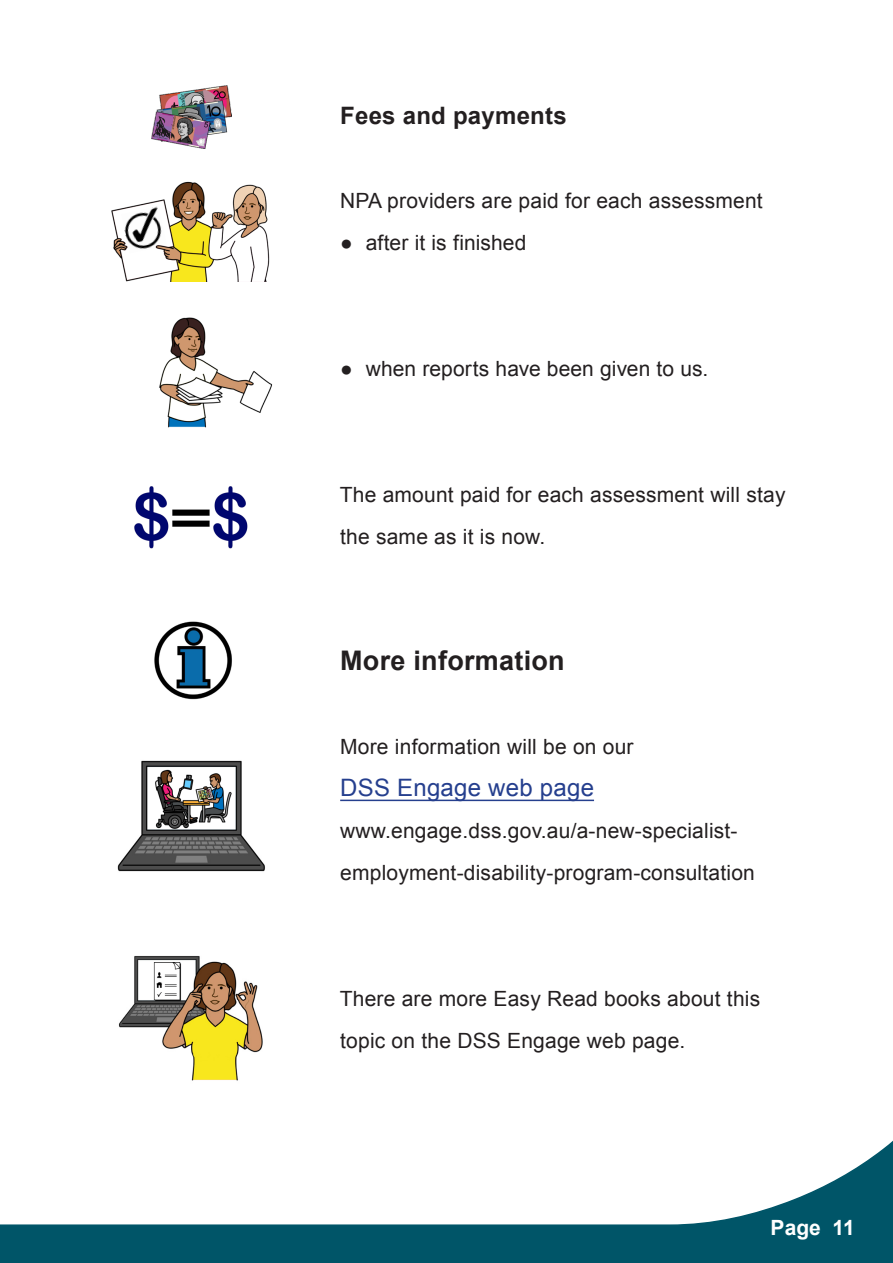
<style>
.page{position:relative;width:893px;height:1263px;background:#fff}
.page>*{position:absolute;margin:0;border:0;box-sizing:border-box;transform-origin:0 0}
.t1{font:700 27px "Arial";letter-spacing:.01em;color:#231f20}
.Body{font:24px "Arial";letter-spacing:.01em;color:#253f8e}
.t2{font:700 24px "Arial";letter-spacing:.01em;color:#231f20}
.Body-2{font:21px/42px "Arial";letter-spacing:.01em;color:#231f20}
.t3{font:700 21px "Arial";color:#fff}
</style>
<div class="page">
<svg style="left:0;top:1140px;width:893px;height:123px"></svg>
<hr style="left:340px;top:800px;width:254px;height:1px;background:#253f8e">
<img style="left:151px;top:86px;width:81px;height:62px">
<img style="left:111px;top:181px;width:159px;height:100px">
<img style="left:121px;top:206px;width:46px;height:47px">
<img style="left:159px;top:317px;width:113px;height:111px">
<img style="left:134px;top:486px;width:34px;height:63px">
<img style="left:213px;top:486px;width:35px;height:63px">
<img style="left:168px;top:509px;width:42px;height:21px">
<img style="left:154px;top:621px;width:78px;height:79px">
<img style="left:117px;top:760px;width:148px;height:112px">
<img style="left:151px;top:767px;width:84px;height:64px">
<img style="left:119px;top:956px;width:144px;height:125px">
<img style="left:152px;top:963px;width:31px;height:38px">
<h3 class="t2" style="left:340px;top:100px;width:228px">Fees and payments</h3>
<p class="Body-2" style="left:340px;top:180px;width:424px">NPA providers are paid for each assessment</p>
<p class="Body-2" style="left:340px;top:222px;width:188px">● after it is finished</p>
<p class="Body-2" style="left:340px;top:348px;width:370px">● when reports have been given to us.</p>
<p class="Body-2" style="left:340px;top:474px;width:447px">The amount paid for each assessment will stay the same as it is now.</p>
<h2 class="t1" style="left:340px;top:643px;width:226px">More information</h2>
<p class="Body-2" style="left:340px;top:726px;width:295px">More information will be on our</p>
<p class="Body" style="left:340px;top:772px;width:255px">DSS Engage web page</p>
<p class="Body-2" style="left:340px;top:810px;width:416px">www.engage.dss.gov.au/a-new-specialist&shy;employment-disability-program-consultation</p>
<p class="Body-2" style="left:340px;top:978px;width:422px">There are more Easy Read books about this topic on the DSS Engage web page.</p>
<p class="t3" style="left:771px;top:1213px;width:86px">Page 11</p>
</div>
